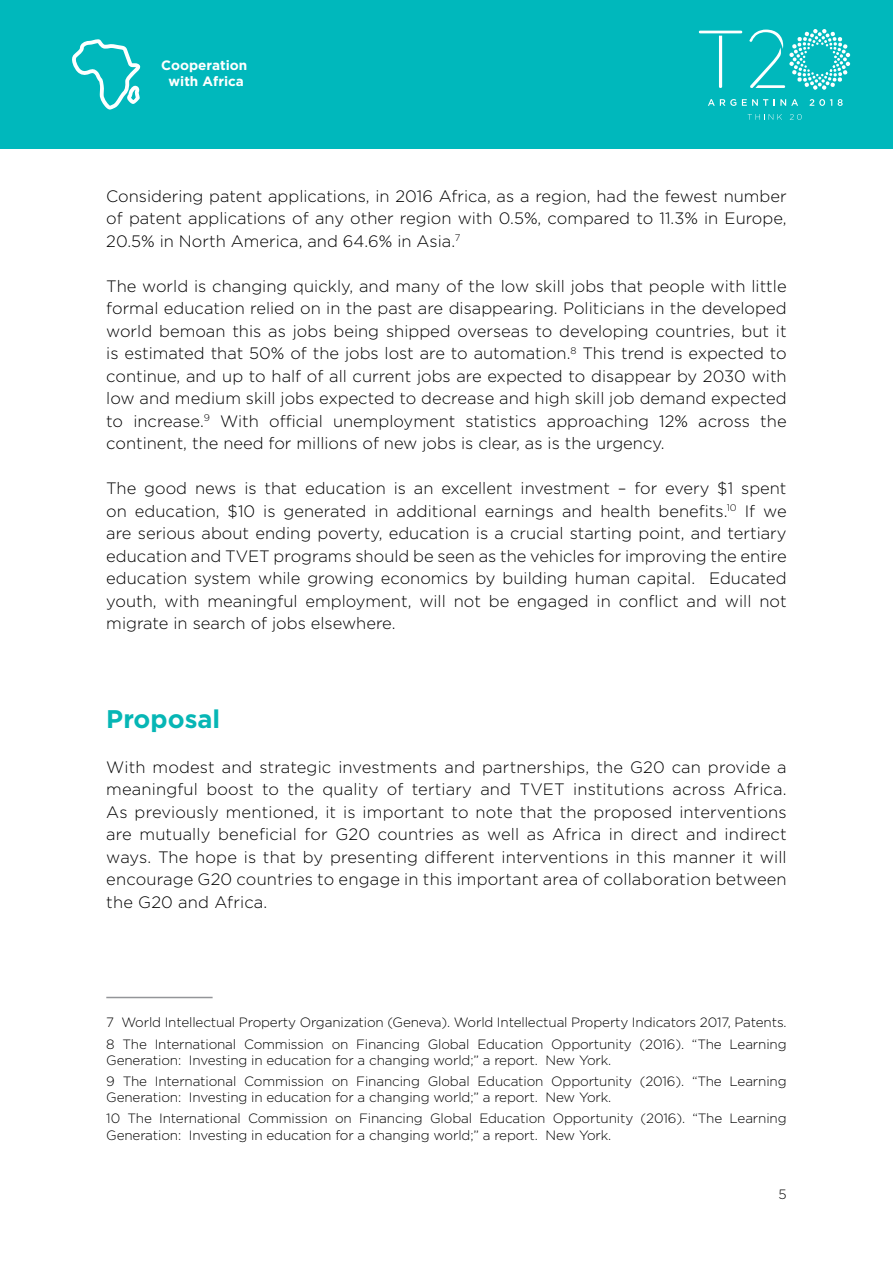
<style>
.page{position:relative;width:893px;height:1263px;background:#fff}
.page>*{position:absolute;margin:0;border:0;box-sizing:border-box;transform-origin:0 0}
.t1{font:700 25.5px "Gotham HTF";color:#06b6b5}
.t2{font:300 16.5px/22.5px "Gotham";color:#000;text-align:justify}
.t3{font:300 13.5px/21.3px "Gotham";letter-spacing:-.01em;color:#000}
.t4{font:700 13.5px/16.2px "Gotham";color:#fff;text-align:center}
</style>
<div class="page">
<hr style="left:106px;top:997px;width:107px;height:1px;background:#939598">
<div style="left:0;top:0;width:893px;height:149px;background:#00b8bc"></div>
<svg style="left:749px;top:29px;width:101px;height:61px"></svg>
<svg style="left:708px;top:99px;width:28px;height:7px"></svg>
<svg style="left:742px;top:99px;width:26px;height:7px"></svg>
<svg style="left:774px;top:99px;width:24px;height:7px"></svg>
<svg style="left:810px;top:99px;width:22px;height:7px"></svg>
<svg style="left:838px;top:99px;width:5px;height:7px"></svg>
<svg style="left:699px;top:31px;width:43px;height:57px"></svg>
<svg style="left:748px;top:114px;width:34px;height:6px"></svg>
<svg style="left:790px;top:114px;width:12px;height:6px"></svg>
<svg style="left:72px;top:39px;width:69px;height:71px"></svg>
<p class="t4" style="left:161px;top:57px;width:88px">Cooperation with Africa</p>
<p class="t2" style="left:106px;top:184px;width:682px">Considering patent applications, in 2016 Africa, as a region, had the fewest number of patent applications of any other region with 0.5%, compared to 11.3% in Europe, 20.5% in North America, and 64.6% in Asia.<sup>7</sup></p>
<p class="t2" style="left:106px;top:274px;width:682px">The world is changing quickly, and many of the low skill jobs that people with little formal education relied on in the past are disappearing. Politicians in the developed world bemoan this as jobs being shipped overseas to developing countries, but it is estimated that 50% of the jobs lost are to automation.<sup>8</sup> This trend is expected to continue, and up to half of all current jobs are expected to disappear by 2030 with low and medium skill jobs expected to decrease and high skill job demand expected to increase.<sup>9</sup> With official unemployment statistics approaching 12% across the continent, the need for millions of new jobs is clear, as is the urgency.</p>
<p class="t2" style="left:106px;top:477px;width:682px">The good news is that education is an excellent investment – for every $1 spent on education, $10 is generated in additional earnings and health benefits.<sup>10</sup> If we are serious about ending poverty, education is a crucial starting point, and tertiary education and TVET programs should be seen as the vehicles for improving the entire education system while growing economics by building human capital. Educated youth, with meaningful employment, will not be engaged in conflict and will not migrate in search of jobs elsewhere.</p>
<h1 class="t1" style="left:106px;top:704px;width:115px">Proposal</h1>
<p class="t2" style="left:106px;top:755px;width:682px">With modest and strategic investments and partnerships, the G20 can provide a meaningful boost to the quality of tertiary and TVET institutions across Africa.<br>As previously mentioned, it is important to note that the proposed interventions are mutually beneficial for G20 countries as well as Africa in direct and indirect ways. The hope is that by presenting different interventions in this manner it will encourage G20 countries to engage in this important area of collaboration between the G20 and Africa.</p>
<p class="t3" style="left:106px;top:1011px;width:682px">7 World Intellectual Property Organization (Geneva). World Intellectual Property Indicators 2017, Patents.<br>8 The International Commission on Financing Global Education Opportunity (2016). “The Learning</p>
<p class="t3" style="left:106px;top:1049px;width:682px">Generation: Investing in education for a changing world;” a report. New York.<br>9 The International Commission on Financing Global Education Opportunity (2016). “The Learning</p>
<p class="t3" style="left:106px;top:1086px;width:682px">Generation: Investing in education for a changing world;” a report. New York.<br>10 The International Commission on Financing Global Education Opportunity (2016). “The Learning</p>
<p class="t3" style="left:106px;top:1124px;width:506px">Generation: Investing in education for a changing world;” a report. New York.</p>
<p class="t3" style="left:778px;top:1183px;width:10px">5</p>
</div>
